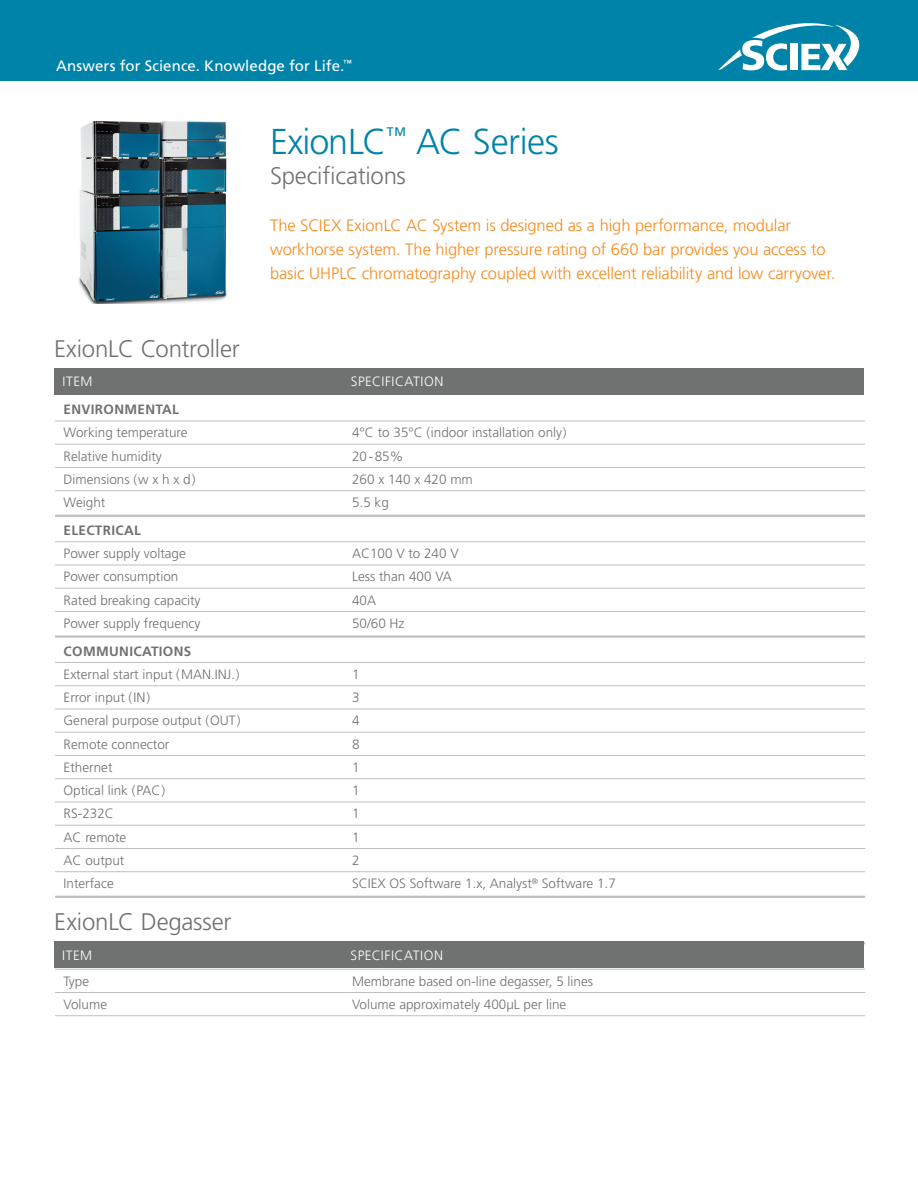
<style>
.page{position:relative;width:918px;height:1188px;background:#fff}
.page>*{position:absolute;margin:0;border:0;box-sizing:border-box;transform-origin:0 0}
.t1{font:300 36px "Frutiger LT Std";letter-spacing:-.015em;color:#0083a9}
.t2{font:300 24px "Frutiger LT Std";letter-spacing:-.01em;color:#707171}
.t3{font:300 16.5px/24px "Frutiger LT Std";letter-spacing:-.005em;color:#f68b1f}
.t4{font:15px "Frutiger LT Std";letter-spacing:.005em;color:#fff}
.t5{font:300 13.5px "Frutiger LT Std";color:#707171}
.t6{font:700 13.5px "Frutiger LT Std";letter-spacing:.025em;color:#707171}
.t7{font:300 13.5px "Frutiger LT Std";letter-spacing:.035em;color:#fff}
</style>
<div class="page">
<div style="left:0;top:0;width:918px;height:81px;background:#0083a9"></div>
<svg style="left:718px;top:23px;width:142px;height:48px"></svg>
<img style="left:78px;top:121px;width:150px;height:182px">
<div style="left:54px;top:368px;width:810px;height:27px;background:#707171"></div>
<hr style="left:55px;top:421px;width:810px;height:1px;background:#bebfc2">
<hr style="left:55px;top:444px;width:810px;height:1px;background:#bebfc2">
<hr style="left:55px;top:467px;width:810px;height:1px;background:#bebfc2">
<hr style="left:55px;top:490px;width:810px;height:1px;background:#bebfc2">
<hr style="left:55px;top:515px;width:810px;height:2px;background:#bebfc2">
<hr style="left:55px;top:541px;width:810px;height:1px;background:#bebfc2">
<hr style="left:55px;top:565px;width:810px;height:1px;background:#bebfc2">
<hr style="left:55px;top:588px;width:810px;height:1px;background:#bebfc2">
<hr style="left:55px;top:611px;width:810px;height:1px;background:#bebfc2">
<hr style="left:55px;top:635px;width:810px;height:3px;background:#bebfc2">
<hr style="left:55px;top:662px;width:810px;height:1px;background:#bebfc2">
<hr style="left:55px;top:685px;width:810px;height:1px;background:#bebfc2">
<hr style="left:55px;top:709px;width:810px;height:1px;background:#bebfc2">
<hr style="left:55px;top:732px;width:810px;height:1px;background:#bebfc2">
<hr style="left:55px;top:755px;width:810px;height:1px;background:#bebfc2">
<hr style="left:55px;top:778px;width:810px;height:1px;background:#bebfc2">
<hr style="left:55px;top:802px;width:810px;height:1px;background:#bebfc2">
<hr style="left:55px;top:825px;width:810px;height:1px;background:#bebfc2">
<hr style="left:55px;top:848px;width:810px;height:1px;background:#bebfc2">
<hr style="left:55px;top:871px;width:810px;height:1px;background:#bebfc2">
<hr style="left:55px;top:896px;width:810px;height:2px;background:#bebfc2">
<hr style="left:55px;top:942px;width:810px;height:2px;background:#bebfc2">
<hr style="left:55px;top:969px;width:810px;height:1px;background:#bebfc2">
<hr style="left:55px;top:992px;width:810px;height:1px;background:#bebfc2">
<hr style="left:55px;top:1015px;width:810px;height:1px;background:#bebfc2">
<div style="left:54px;top:941px;width:810px;height:27px;background:#707171"></div>
<p class="t4" style="left:56px;top:57px;width:297px">Answers for Science. Knowledge for Life.<sup>™</sup></p>
<h2 class="t2" style="left:54px;top:335px;width:187px">ExionLC Controller</h2>
<h1 class="t1" style="left:270px;top:122px;width:291px">ExionLC<sup>™</sup> AC Series</h1>
<h2 class="t2" style="left:270px;top:163px;width:137px">Specifications</h2>
<p class="t3" style="left:270px;top:213px;width:567px">The SCIEX ExionLC AC System is designed as a high performance, modular workhorse system. The higher pressure rating of 660 bar provides you access to basic UHPLC chromatography coupled with excellent reliability and low carryover.</p>
<p class="t7" style="left:62px;top:374px;width:31px">ITEM</p>
<p class="t7" style="left:351px;top:374px;width:94px">SPECIFICATION</p>
<p class="t6" style="left:64px;top:401px;width:117px">ENVIRONMENTAL</p>
<p class="t5" style="left:64px;top:425px;width:126px">Working temperature</p>
<p class="t5" style="left:352px;top:425px;width:216px">4°C to 35°C (indoor installation only)</p>
<p class="t5" style="left:64px;top:448px;width:100px">Relative humidity</p>
<p class="t5" style="left:352px;top:448px;width:53px">20-85%</p>
<p class="t5" style="left:64px;top:472px;width:133px">Dimensions (w x h x d)</p>
<p class="t5" style="left:352px;top:472px;width:122px">260 x 140 x 420 mm</p>
<p class="t5" style="left:64px;top:495px;width:43px">Weight</p>
<p class="t5" style="left:352px;top:495px;width:38px">5.5 kg</p>
<p class="t6" style="left:64px;top:522px;width:79px">ELECTRICAL</p>
<p class="t5" style="left:64px;top:546px;width:124px">Power supply voltage</p>
<p class="t5" style="left:352px;top:546px;width:108px">AC100 V to 240 V</p>
<p class="t5" style="left:64px;top:569px;width:116px">Power consumption</p>
<p class="t5" style="left:352px;top:569px;width:101px">Less than 400 VA</p>
<p class="t5" style="left:64px;top:592px;width:139px">Rated breaking capacity</p>
<p class="t5" style="left:352px;top:592px;width:26px">40A</p>
<p class="t5" style="left:64px;top:616px;width:139px">Power supply frequency</p>
<p class="t5" style="left:352px;top:616px;width:54px">50/60 Hz</p>
<p class="t6" style="left:64px;top:643px;width:129px">COMMUNICATIONS</p>
<p class="t5" style="left:64px;top:667px;width:178px">External start input (MAN.INJ.)</p>
<p class="t5" style="left:352px;top:667px;width:9px">1</p>
<p class="t5" style="left:64px;top:690px;width:88px">Error input (IN)</p>
<p class="t5" style="left:352px;top:690px;width:9px">3</p>
<p class="t5" style="left:64px;top:713px;width:178px">General purpose output (OUT)</p>
<p class="t5" style="left:352px;top:713px;width:9px">4</p>
<p class="t5" style="left:64px;top:736px;width:107px">Remote connector</p>
<p class="t5" style="left:352px;top:736px;width:9px">8</p>
<p class="t5" style="left:64px;top:760px;width:50px">Ethernet</p>
<p class="t5" style="left:352px;top:760px;width:9px">1</p>
<p class="t5" style="left:64px;top:783px;width:103px">Optical link (PAC)</p>
<p class="t5" style="left:352px;top:783px;width:9px">1</p>
<p class="t5" style="left:64px;top:806px;width:52px">RS-232C</p>
<p class="t5" style="left:352px;top:806px;width:9px">1</p>
<p class="t5" style="left:64px;top:829px;width:64px">AC remote</p>
<p class="t5" style="left:352px;top:829px;width:9px">1</p>
<p class="t5" style="left:64px;top:853px;width:62px">AC output</p>
<p class="t5" style="left:352px;top:853px;width:9px">2</p>
<p class="t5" style="left:64px;top:876px;width:52px">Interface</p>
<p class="t5" style="left:352px;top:876px;width:265px">SCIEX OS Software 1.x, Analyst<sup>®</sup> Software 1.7</p>
<h2 class="t2" style="left:54px;top:908px;width:179px">ExionLC Degasser</h2>
<p class="t7" style="left:62px;top:948px;width:31px">ITEM</p>
<p class="t7" style="left:351px;top:948px;width:94px">SPECIFICATION</p>
<p class="t5" style="left:64px;top:973px;width:27px">Type</p>
<p class="t5" style="left:352px;top:973px;width:243px">Membrane based on-line degasser, 5 lines</p>
<p class="t5" style="left:64px;top:997px;width:45px">Volume</p>
<p class="t5" style="left:352px;top:997px;width:216px">Volume approximately 400μL per line</p>
</div>
